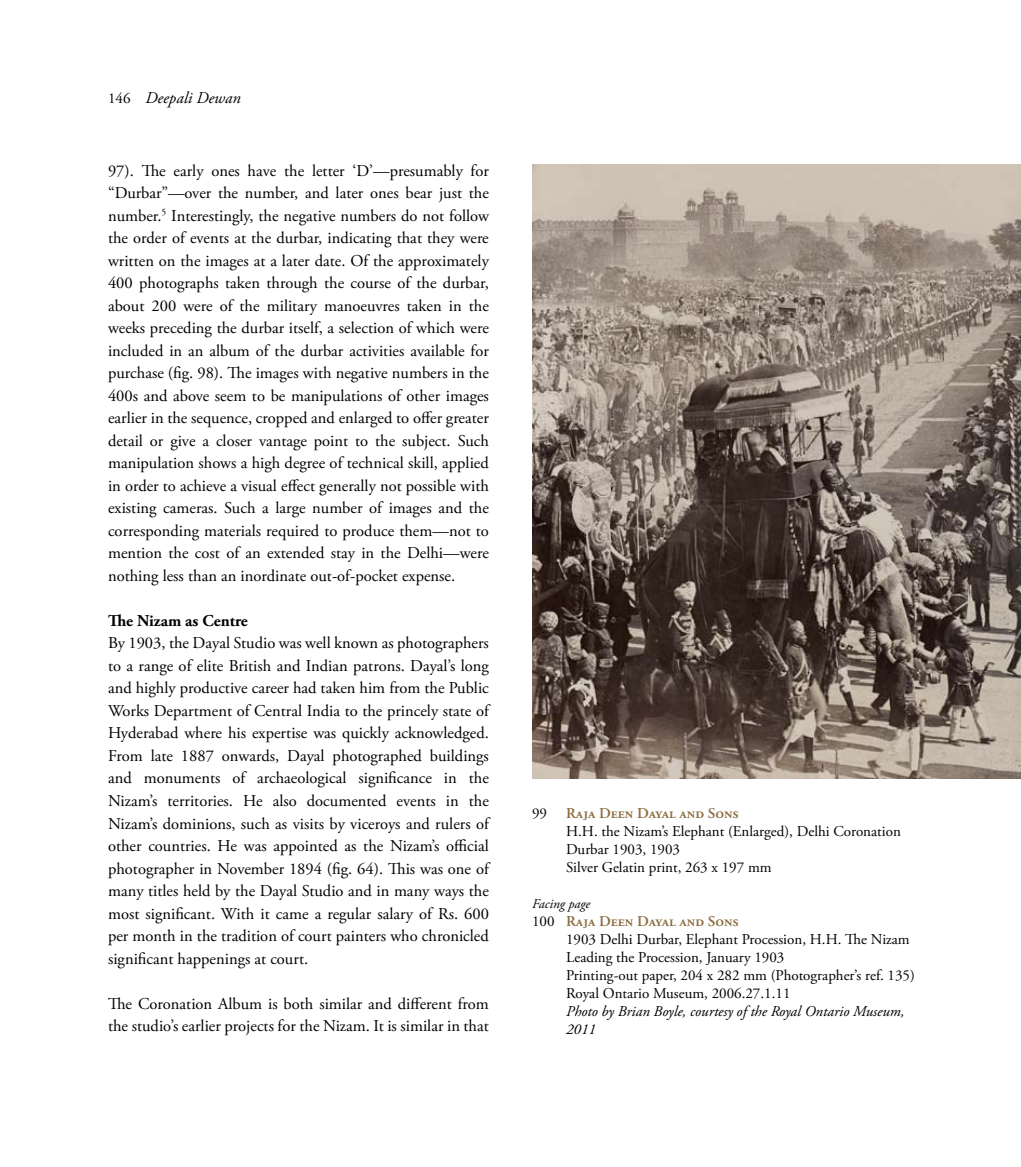
<style>
.page{position:relative;width:1021px;height:1167px;background:#fff}
.page>*{position:absolute;margin:0;border:0;box-sizing:border-box;transform-origin:0 0}
.t1{font:16.5px/22.5px "Adobe Garamond Pro";color:#000;text-align:justify}
.t2{font:700 16.5px "Adobe Garamond Pro";color:#000}
.t3{font:italic 16.5px "Adobe Garamond Pro";color:#000}
.t4{font:15px/18px "Adobe Garamond Pro";color:#000}
.t5{font:italic 15px/18px "Adobe Garamond Pro";color:#000}
.t6{font:600 15px "Adobe Garamond Pro";color:#8c6c40}
.t7{font:italic 13.5px "Adobe Garamond Pro";color:#000}
.s1{font-style:normal;font-size:15px}
.s2{font-weight:600;color:#8c6c40}
</style>
<div class="page">
<img style="left:532px;top:165px;width:489px;height:613px">
<p class="t3" style="left:108px;top:87px;width:134px"><span class="s1">146</span> Deepali Dewan</p>
<p class="t1" style="left:108px;top:160px;width:383px">97). The early ones have the letter ‘D’—presumably for “Durbar”—over the number, and later ones bear just the number.<sup>5</sup> Interestingly, the negative numbers do not follow the order of events at the durbar, indicating that they were written on the images at a later date. Of the approximately 400 photographs taken through the course of the durbar, about 200 were of the military manoeuvres taken in the weeks preceding the durbar itself, a selection of which were included in an album of the durbar activities available for purchase (fig. 98). The images with negative numbers in the 400s and above seem to be manipulations of other images earlier in the sequence, cropped and enlarged to offer greater detail or give a closer vantage point to the subject. Such manipulation shows a high degree of technical skill, applied in order to achieve a visual effect generally not possible with existing cameras. Such a large number of images and the corresponding materials required to produce them—not to mention the cost of an extended stay in the Delhi—were nothing less than an inordinate out-of-pocket expense.</p>
<p class="t2" style="left:108px;top:611px;width:141px">The Nizam as Centre</p>
<p class="t1" style="left:108px;top:632px;width:384px">By 1903, the Dayal Studio was well known as photographers to a range of elite British and Indian patrons. Dayal’s long and highly productive career had taken him from the Public Works Department of Central India to the princely state of Hyderabad where his expertise was quickly acknowledged.<br>From late 1887 onwards, Dayal photographed buildings and monuments of archaeological significance in the Nizam’s territories. He also documented events in the Nizam’s dominions, such as visits by viceroys and rulers of other countries. He was appointed as the Nizam’s official photographer in November 1894 (fig. 64). This was one of many titles held by the Dayal Studio and in many ways the most significant. With it came a regular salary of Rs. 600 per month in the tradition of court painters who chronicled significant happenings at court.</p>
<p class="t1" style="left:108px;top:992px;width:382px">The Coronation Album is both similar and different from the studio’s earlier projects for the Nizam. It is similar in that</p>
<p class="t4" style="left:532px;top:804px;width:16px">99</p>
<p class="t6" style="left:566px;top:804px;width:174px">Raja Deen Dayal and Sons</p>
<p class="t4" style="left:532px;top:822px;width:24px">H</p>
<p class="t4" style="left:566px;top:822px;width:336px;text-indent:12px">.H. the Nizam’s Elephant (Enlarged), Delhi Coronation<br>Durbar 1903, 1903</p>
<p class="t4" style="left:532px;top:858px;width:22px">S</p>
<p class="t4" style="left:573px;top:858px;width:200px">ilver Gelatin print, 263 x 197 mm</p>
<p class="t7" style="left:532px;top:895px;width:60px">Facing page</p>
<p class="t4" style="left:566px;top:912px;width:350px;text-indent:-34px">100 <span class="s2">Raja Deen Dayal and Sons<br></span>1903 Delhi Durbar, Elephant Procession, H.H. The Nizam Leading the Procession, January 1903<br>Printing-out paper, 204 x 282 mm (Photographer’s ref. 135)<br>Royal Ontario Museum, 2006.27.1.11</p>
<p class="t5" style="left:566px;top:1002px;width:340px">Photo by Brian Boyle, courtesy of the Royal Ontario Museum,<br>2011</p>
</div>
